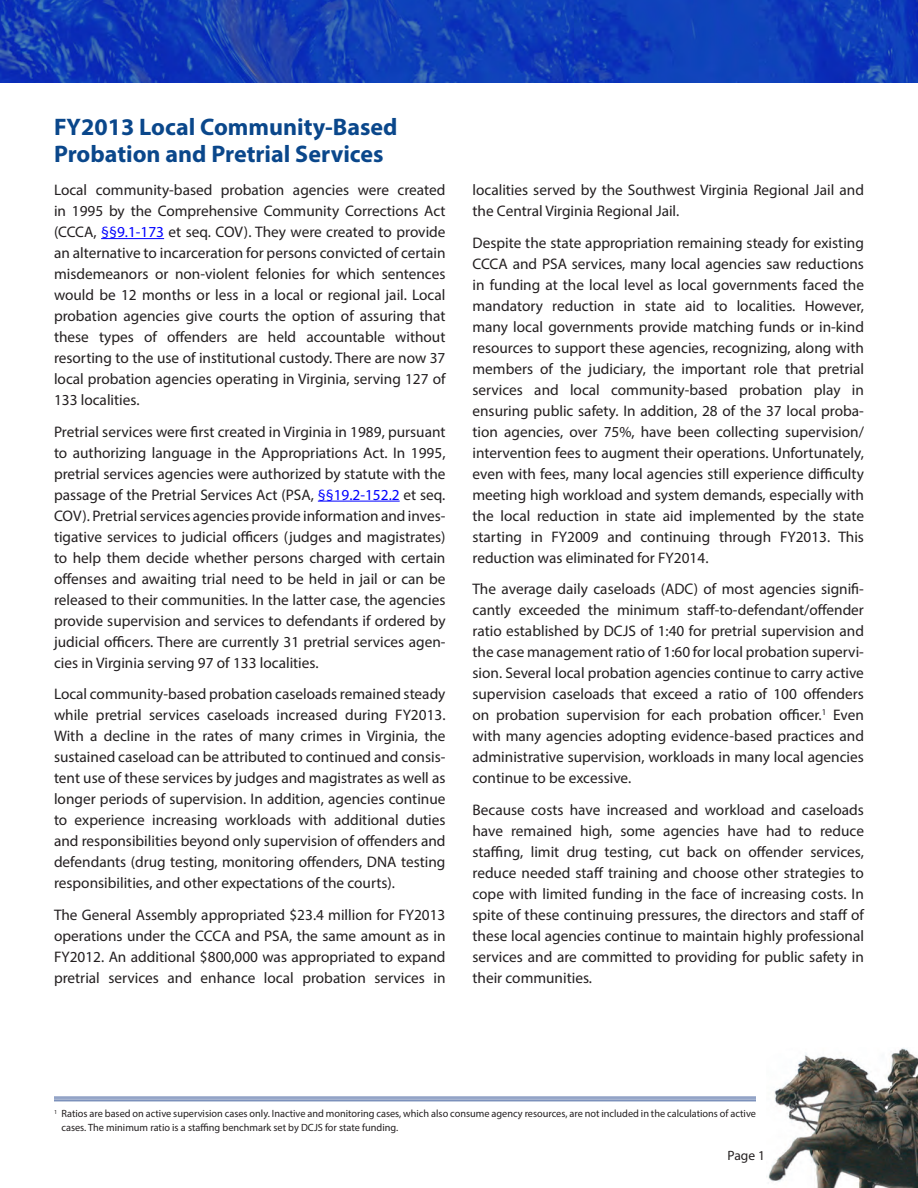
<style>
.page{position:relative;width:918px;height:1188px;background:#fff}
.page>*{position:absolute;margin:0;border:0;box-sizing:border-box;transform-origin:0 0}
.t1{font:700 24px/27px "Myriad Pro";color:#0a478b}
.t2{font:15.3px/21px "Myriad Pro";color:#231f20;text-align:justify}
.t3{font:13.5px "Myriad Pro";color:#231f20}
.t4{font:10.5px/13.5px "Myriad Pro";color:#231f20}
.s1{color:#00f}
</style>
<div class="page">
<img style="left:0;top:0;width:918px;height:82px">
<img style="left:766px;top:1048px;width:152px;height:140px">
<hr style="left:101px;top:238px;width:63px;height:1px;background:#00f">
<hr style="left:318px;top:501px;width:82px;height:1px;background:#00f">
<hr style="left:54px;top:1097px;width:702px;height:1px;background:#415f9c">
<hr style="left:54px;top:1099px;width:702px;height:1px;background:#415f9c">
<hr style="left:54px;top:1100px;width:702px;height:1px;background:#415f9c">
<h1 class="t1" style="left:54px;top:112px;width:345px">FY2013 Local Community-Based<br>Probation and Pretrial Services</h1>
<p class="t2" style="left:54px;top:179px;width:393px">Local community-based probation agencies were created in 1995 by the Comprehensive Community Corrections Act (CCCA, <span class="s1">§§9.1-173</span> et seq. COV). They were created to provide an alternative to incarceration for persons convicted of certain misdemeanors or non-violent felonies for which sentences would be 12 months or less in a local or regional jail. Local probation agencies give courts the option of assuring that these types of offenders are held accountable without resorting to the use of institutional custody. There are now 37 local probation agencies operating in Virginia, serving 127 of 133 localities.</p>
<p class="t2" style="left:54px;top:421px;width:393px">Pretrial services were first created in Virginia in 1989, pursuant to authorizing language in the Appropriations Act. In 1995, pretrial services agencies were authorized by statute with the passage of the Pretrial Services Act (PSA, <span class="s1">§§19.2-152.2</span> et seq.<br>COV). Pretrial services agencies provide information and inves&shy;tigative services to judicial officers (judges and magistrates) to help them decide whether persons charged with certain offenses and awaiting trial need to be held in jail or can be released to their communities. In the latter case, the agencies provide supervision and services to defendants if ordered by judicial officers. There are currently 31 pretrial services agen&shy;cies in Virginia serving 97 of 133 localities.</p>
<p class="t2" style="left:54px;top:683px;width:393px">Local community-based probation caseloads remained steady while pretrial services caseloads increased during FY2013.<br>With a decline in the rates of many crimes in Virginia, the sustained caseload can be attributed to continued and consis&shy;tent use of these services by judges and magistrates as well as longer periods of supervision. In addition, agencies continue to experience increasing workloads with additional duties and responsibilities beyond only supervision of offenders and defendants (drug testing, monitoring offenders, DNA testing responsibilities, and other expectations of the courts).</p>
<p class="t2" style="left:54px;top:904px;width:393px">The General Assembly appropriated $23.4 million for FY2013 operations under the CCCA and PSA, the same amount as in FY2012. An additional $800,000 was appropriated to expand pretrial services and enhance local probation services in</p>
<p class="t2" style="left:473px;top:179px;width:393px">localities served by the Southwest Virginia Regional Jail and the Central Virginia Regional Jail.</p>
<p class="t2" style="left:472px;top:232px;width:393px">Despite the state appropriation remaining steady for existing CCCA and PSA services, many local agencies saw reductions in funding at the local level as local governments faced the mandatory reduction in state aid to localities. However, many local governments provide matching funds or in-kind resources to support these agencies, recognizing, along with members of the judiciary, the important role that pretrial services and local community-based probation play in ensuring public safety. In addition, 28 of the 37 local proba&shy;tion agencies, over 75%, have been collecting supervision/ intervention fees to augment their operations. Unfortunately, even with fees, many local agencies still experience difficulty meeting high workload and system demands, especially with the local reduction in state aid implemented by the state starting in FY2009 and continuing through FY2013. This reduction was eliminated for FY2014.</p>
<p class="t2" style="left:472px;top:578px;width:393px">The average daily caseloads (ADC) of most agencies signifi&shy;cantly exceeded the minimum staff-to-defendant/offender ratio established by DCJS of 1:40 for pretrial supervision and the case management ratio of 1:60 for local probation supervi&shy;sion. Several local probation agencies continue to carry active supervision caseloads that exceed a ratio of 100 offenders on probation supervision for each probation officer.<sup>1</sup> Even with many agencies adopting evidence-based practices and administrative supervision, workloads in many local agencies continue to be excessive.</p>
<p class="t2" style="left:472px;top:799px;width:393px">Because costs have increased and workload and caseloads have remained high, some agencies have had to reduce staffing, limit drug testing, cut back on offender services, reduce needed staff training and choose other strategies to cope with limited funding in the face of increasing costs. In spite of these continuing pressures, the directors and staff of these local agencies continue to maintain highly professional services and are committed to providing for public safety in their communities.</p>
<p class="t4" style="left:62px;top:1107px;width:696px;text-indent:-8px"><sup>1</sup> Ratios are based on active supervision cases only. Inactive and monitoring cases, which also consume agency resources, are not included in the calculations of active cases. The minimum ratio is a staffing benchmark set by DCJS for state funding.</p>
<p class="t3" style="left:728px;top:1148px;width:39px">Page 1</p>
</div>
